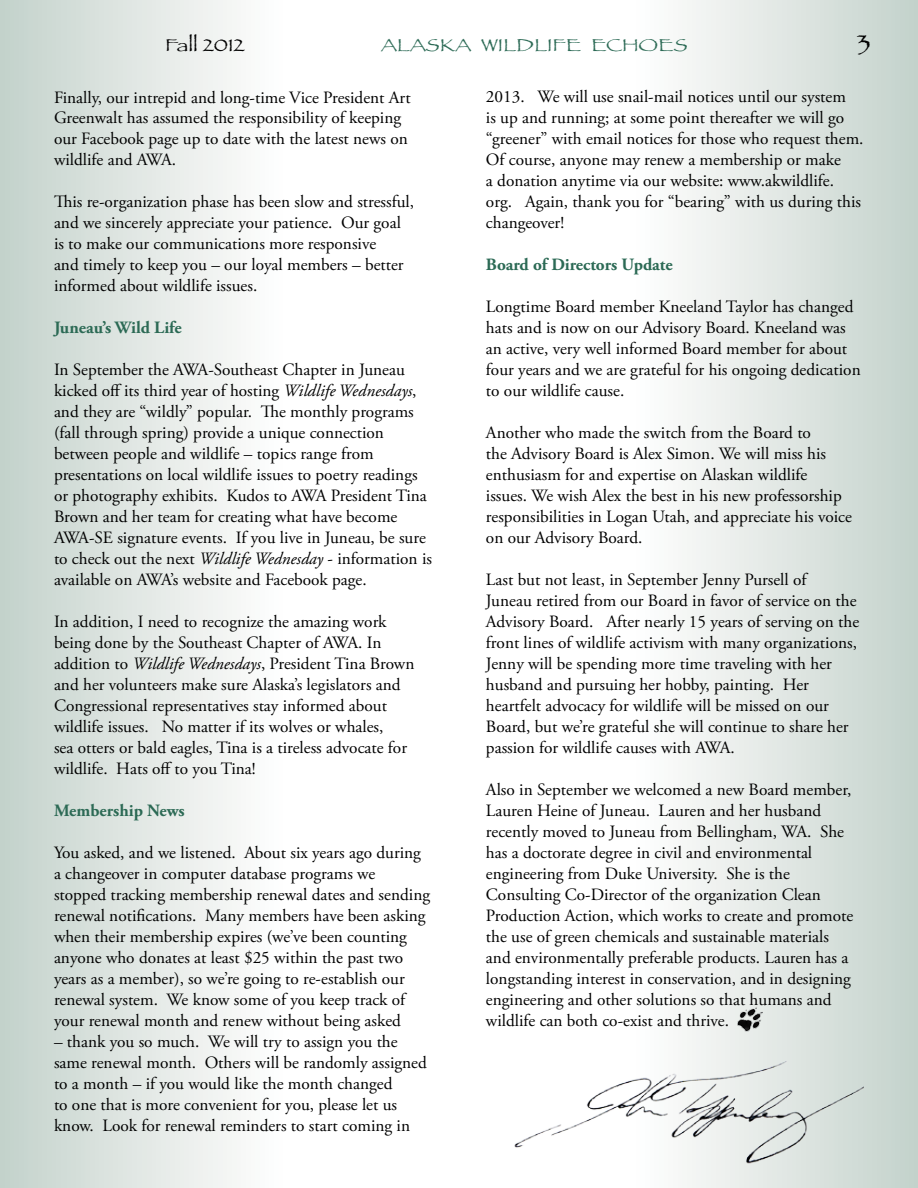
<style>
.page{position:relative;width:918px;height:1188px;background:#fff}
.page>*{position:absolute;margin:0;border:0;box-sizing:border-box;transform-origin:0 0}
.t1{font:24px "Papyrus";color:#000;scale:1.2 1}
.t2{font:18px "Papyrus";color:#2c6a55;scale:1.2 1}
.t3{font:18px "Papyrus";color:#000;scale:1.2 1}
.t4{font:17.25px/21px "Adobe Garamond Pro";color:#000}
.t5{font:700 17.25px "Adobe Garamond Pro";color:#2c6a55}
.s1{font-style:italic}
</style>
<div class="page">
<div style="left:634px;top:0;width:284px;height:1188px;background:linear-gradient(to right,#fff,#c4d2cc)"></div>
<div style="left:0;top:0;width:284px;height:1188px;background:linear-gradient(to right,#c4d2cb,#fffefe)"></div>
<img style="left:514px;top:1058px;width:350px;height:111px">
<img style="left:738px;top:1006px;width:24px;height:25px">
<p class="t3" style="left:165px;top:34px;width:68px">Fall 2012</p>
<p class="t2" style="left:381px;top:34px;width:257px">ALASKA WILDLIFE ECHOES</p>
<h1 class="t1" style="left:857px;top:29px;width:13px">3</h1>
<p class="t4" style="left:54px;top:87px;width:358px">Finally, our intrepid and long-time Vice President Art Greenwalt has assumed the responsibility of keeping our Facebook page up to date with the latest news on wildlife and AWA.</p>
<p class="t4" style="left:54px;top:192px;width:362px">This re-organization phase has been slow and stressful, and we sincerely appreciate your patience. Our goal is to make our communications more responsive<br>and timely to keep you – our loyal members – better informed about wildlife issues.</p>
<p class="t5" style="left:54px;top:318px;width:129px">Juneau’s Wild Life</p>
<p class="t4" style="left:54px;top:360px;width:380px">In September the AWA-Southeast Chapter in Juneau kicked off its third year of hosting <span class="s1">Wildlife Wednesdays</span>, and they are “wildly” popular. The monthly programs (fall through spring) provide a unique connection between people and wildlife – topics range from presentations on local wildlife issues to poetry readings or photography exhibits. Kudos to AWA President Tina Brown and her team for creating what have become AWA-SE signature events. If you live in Juneau, be sure to check out the next <span class="s1">Wildlife Wednesday</span> - information is available on AWA’s website and Facebook page.</p>
<p class="t4" style="left:54px;top:612px;width:362px">In addition, I need to recognize the amazing work being done by the Southeast Chapter of AWA. In addition to <span class="s1">Wildlife Wednesdays</span>, President Tina Brown and her volunteers make sure Alaska’s legislators and Congressional representatives stay informed about wildlife issues. No matter if its wolves or whales,<br>sea otters or bald eagles, Tina is a tireless advocate for wildlife. Hats off to you Tina!</p>
<p class="t5" style="left:54px;top:801px;width:132px">Membership News</p>
<p class="t4" style="left:54px;top:843px;width:378px">You asked, and we listened. About six years ago during a changeover in computer database programs we stopped tracking membership renewal dates and sending renewal notifications. Many members have been asking when their membership expires (we’ve been counting anyone who donates at least $25 within the past two years as a member), so we’re going to re-establish our renewal system. We know some of you keep track of your renewal month and renew without being asked</p>
<p class="t4" style="left:54px;top:1032px;width:374px">– thank you so much. We will try to assign you the same renewal month. Others will be randomly assigned to a month – if you would like the month changed<br>to one that is more convenient for you, please let us know. Look for renewal reminders to start coming in</p>
<p class="t4" style="left:486px;top:87px;width:379px">2013. We will use snail-mail notices until our system<br>is up and running; at some point thereafter we will go “greener” with email notices for those who request them.<br>Of course, anyone may renew a membership or make<br>a donation anytime via our website: www.akwildlife. org. Again, thank you for “bearing” with us during this changeover!</p>
<p class="t5" style="left:486px;top:255px;width:188px">Board of Directors Update</p>
<p class="t4" style="left:486px;top:297px;width:376px">Longtime Board member Kneeland Taylor has changed hats and is now on our Advisory Board. Kneeland was an active, very well informed Board member for about four years and we are grateful for his ongoing dedication to our wildlife cause.</p>
<p class="t4" style="left:486px;top:423px;width:368px">Another who made the switch from the Board to<br>the Advisory Board is Alex Simon. We will miss his enthusiasm for and expertise on Alaskan wildlife issues. We wish Alex the best in his new professorship responsibilities in Logan Utah, and appreciate his voice on our Advisory Board.</p>
<p class="t4" style="left:486px;top:570px;width:375px">Last but not least, in September Jenny Pursell of<br>Juneau retired from our Board in favor of service on the Advisory Board. After nearly 15 years of serving on the front lines of wildlife activism with many organizations, Jenny will be spending more time traveling with her husband and pursuing her hobby, painting. Her heartfelt advocacy for wildlife will be missed on our Board, but we’re grateful she will continue to share her passion for wildlife causes with AWA.</p>
<p class="t4" style="left:486px;top:780px;width:369px">Also in September we welcomed a new Board member, Lauren Heine of Juneau. Lauren and her husband recently moved to Juneau from Bellingham, WA. She has a doctorate degree in civil and environmental engineering from Duke University. She is the Consulting Co-Director of the organization Clean Production Action, which works to create and promote the use of green chemicals and sustainable materials and environmentally preferable products. Lauren has a longstanding interest in conservation, and in designing engineering and other solutions so that humans and wildlife can both co-exist and thrive.</p>
</div>
